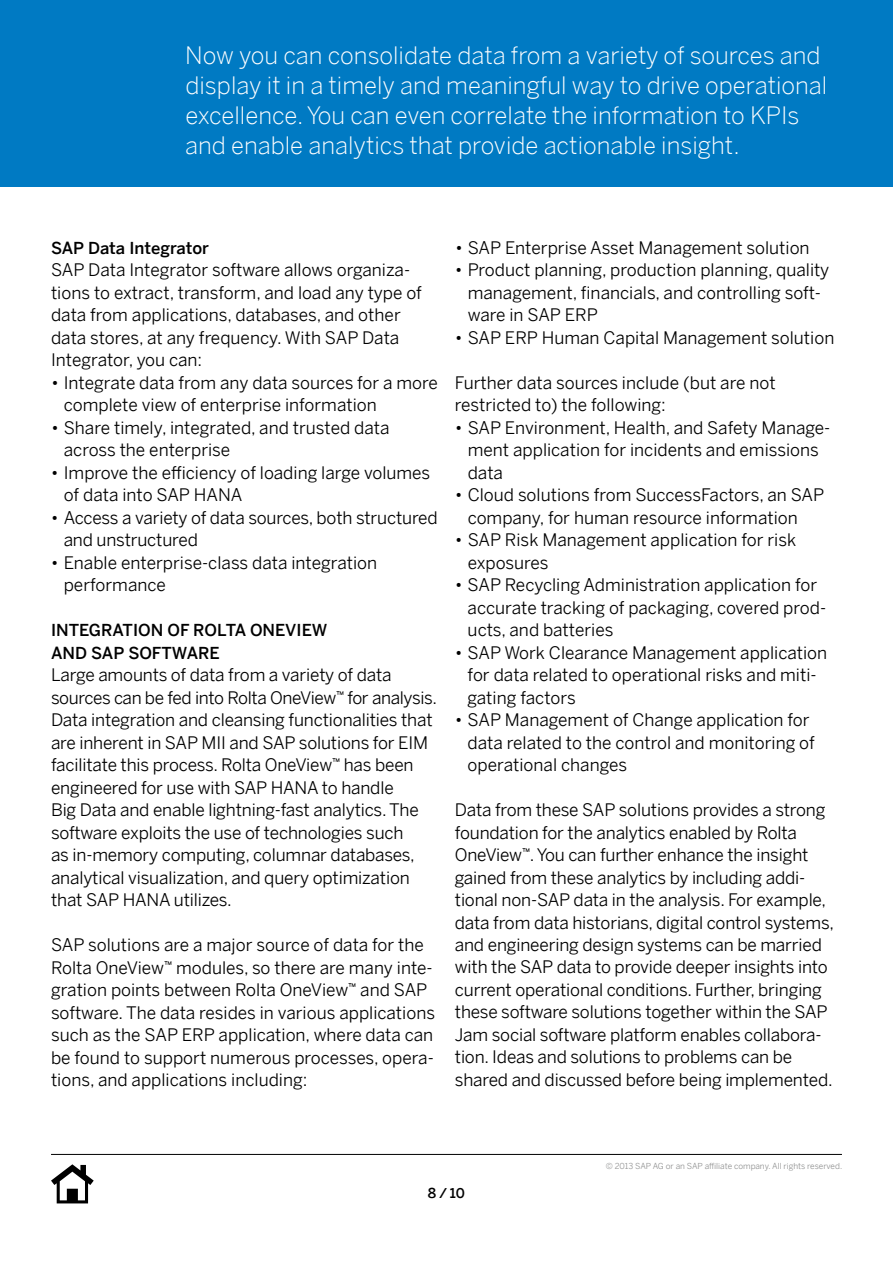
<style>
.page{position:relative;width:893px;height:1263px;background:#fff}
.page>*{position:absolute;margin:0;border:0;box-sizing:border-box;transform-origin:0 0}
.t1{font:300 24px/30px "Benton Sans";color:#fff}
.t2{font:17.25px/22.5px "Benton Sans";letter-spacing:-.01em;color:#000}
.t3{font:500 16.5px/22.5px "Benton Sans";color:#000}
.t4{font:500 13.5px "Benton Sans";color:#000}
.t5{font:8.25px "Benton Sans";color:#919292}
.s1{font-weight:300}
</style>
<div class="page">
<hr style="left:51px;top:1154px;width:791px;height:1px;background:#000">
<div style="left:0;top:0;width:893px;height:186px;background:#007ac3"></div>
<svg style="left:51px;top:1164px;width:43px;height:39px"></svg>
<h1 class="t1" style="left:185px;top:39px;width:644px">Now you can consolidate data from a variety of sources and display it in a timely and meaningful way to drive operational excellence. You can even correlate the information to KPIs and enable analytics that provide actionable insight.</h1>
<p class="t3" style="left:51px;top:236px;width:160px">SAP Data Integrator</p>
<p class="t2" style="left:51px;top:258px;width:372px">SAP Data Integrator software allows organiza&shy;tions to extract, transform, and load any type of data from applications, databases, and other data stores, at any frequency. With SAP Data Integrator, you can:</p>
<p class="t2" style="left:64px;top:370px;width:376px;text-indent:-13px"><span class="s1">•</span> Integrate data from any data sources for a more complete view of enterprise information</p>
<p class="t2" style="left:64px;top:415px;width:327px;text-indent:-13px"><span class="s1">•</span> Share timely, integrated, and trusted data across the enterprise</p>
<p class="t2" style="left:64px;top:460px;width:368px;text-indent:-13px"><span class="s1">•</span> Improve the efficiency of loading large volumes of data into SAP HANA</p>
<p class="t2" style="left:64px;top:505px;width:375px;text-indent:-13px"><span class="s1">•</span> Access a variety of data sources, both structured and unstructured</p>
<p class="t2" style="left:64px;top:550px;width:315px;text-indent:-13px"><span class="s1">•</span> Enable enterprise-class data integration performance</p>
<p class="t3" style="left:51px;top:618px;width:278px">INTEGRATION OF ROLTA ONEVIEW<br>AND SAP SOFTWARE</p>
<p class="t2" style="left:51px;top:663px;width:388px">Large amounts of data from a variety of data sources can be fed into Rolta OneView™ for analysis.<br>Data integration and cleansing functionalities that are inherent in SAP MII and SAP solutions for EIM facilitate this process. Rolta OneView™ has been engineered for use with SAP HANA to handle<br>Big Data and enable lightning-fast analytics. The software exploits the use of technologies such<br>as in-memory computing, columnar databases, analytical visualization, and query optimization that SAP HANA utilizes.</p>
<p class="t2" style="left:51px;top:933px;width:386px">SAP solutions are a major source of data for the Rolta OneView™ modules, so there are many inte&shy;gration points between Rolta OneView™ and SAP software. The data resides in various applications such as the SAP ERP application, where data can be found to support numerous processes, opera&shy;tions, and applications including:</p>
<p class="t2" style="left:455px;top:235px;width:356px"><span class="s1">•</span> SAP Enterprise Asset Management solution</p>
<p class="t2" style="left:468px;top:258px;width:363px;text-indent:-13px"><span class="s1">•</span> Product planning, production planning, quality management, financials, and controlling soft&shy;ware in SAP ERP</p>
<p class="t2" style="left:455px;top:325px;width:381px"><span class="s1">•</span> SAP ERP Human Capital Management solution</p>
<p class="t2" style="left:455px;top:370px;width:322px">Further data sources include (but are not restricted to) the following:</p>
<p class="t2" style="left:468px;top:415px;width:364px;text-indent:-13px"><span class="s1">•</span> SAP Environment, Health, and Safety Manage&shy;ment application for incidents and emissions data</p>
<p class="t2" style="left:468px;top:483px;width:358px;text-indent:-13px"><span class="s1">•</span> Cloud solutions from SuccessFactors, an SAP company, for human resource information</p>
<p class="t2" style="left:468px;top:527px;width:330px;text-indent:-13px"><span class="s1">•</span> SAP Risk Management application for risk exposures</p>
<p class="t2" style="left:468px;top:572px;width:360px;text-indent:-13px"><span class="s1">•</span> SAP Recycling Administration application for accurate tracking of packaging, covered prod&shy;ucts, and batteries</p>
<p class="t2" style="left:468px;top:640px;width:361px;text-indent:-13px"><span class="s1">•</span> SAP Work Clearance Management application for data related to operational risks and miti&shy;gating factors</p>
<p class="t2" style="left:468px;top:707px;width:349px;text-indent:-13px"><span class="s1">•</span> SAP Management of Change application for data related to the control and monitoring of operational changes</p>
<p class="t2" style="left:455px;top:797px;width:381px">Data from these SAP solutions provides a strong foundation for the analytics enabled by Rolta OneView™. You can further enhance the insight gained from these analytics by including addi&shy;tional non-SAP data in the analysis. For example, data from data historians, digital control systems, and engineering design systems can be married with the SAP data to provide deeper insights into current operational conditions. Further, bringing these software solutions together within the SAP Jam social software platform enables collabora&shy;tion. Ideas and solutions to problems can be shared and discussed before being implemented.</p>
<p class="t5" style="left:606px;top:1160px;width:238px">© 2013 SAP AG or an SAP affiliate company. All rights reserved.</p>
<p class="t4" style="left:428px;top:1183px;width:39px">8 / 10</p>
</div>
